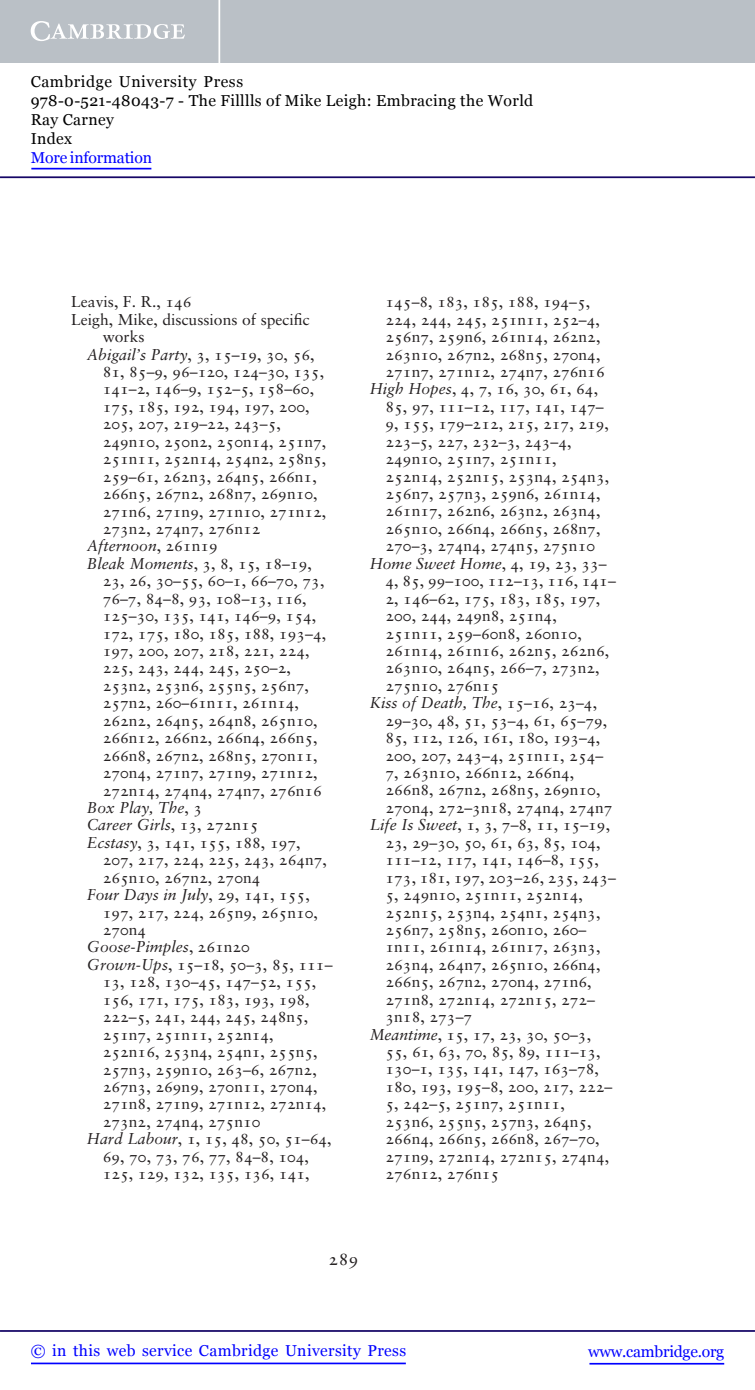
<style>
.page{position:relative;width:755px;height:1390px;background:#fff}
.page>*{position:absolute;margin:0;border:0;box-sizing:border-box;transform-origin:0 0}
.t1{font:17.5px "Sabon New Roman SC";color:#231f20}
.t2{font:15.75px/17.5px "Sabon New Roman SC";color:#231f20}
.t3{font:15.75px/17.5px "Sabon Italic Os F";color:#231f20}
.t4{font:15.75px/18.9px "Georgia";letter-spacing:.025em;color:#000}
.t5{font:15.75px "Georgia";letter-spacing:.025em;color:#00f}
.t6{font:15.75px "Georgia";letter-spacing:-.015em;color:#00f}
.t7{font:15.75px "Georgia";letter-spacing:-.01em;color:#00f}
.s1{font-family:"Sabon Italic Os F"}
.s2{font-family:"Sabon New Roman SC"}
</style>
<div class="page">
<hr style="left:589px;top:1363px;width:134px;height:1px;background:#00f">
<hr style="left:0;top:1330px;width:754px;height:2px;background:#150666">
<hr style="left:31px;top:1362px;width:374px;height:2px;background:#00f">
<div style="left:0;top:0;width:754px;height:63px;background:#bac0c6"></div>
<svg style="left:31px;top:21px;width:154px;height:20px"></svg>
<hr style="left:218px;top:0;width:2px;height:63px;background:#fff">
<hr style="left:0;top:176px;width:754px;height:2px;background:#150666">
<hr style="left:31px;top:168px;width:120px;height:1px;background:#00f">
<p class="t4" style="left:31px;top:73px;width:504px">Cambridge University Press<br>978-0-521-48043-7 - The Filllls of Mike Leigh: Embracing the World<br>Ray Carney<br>Index</p>
<p class="t7" style="left:31px;top:148px;width:123px">More information</p>
<p class="t2" style="left:71px;top:294px;width:122px">Leavis, F. R., 146</p>
<p class="t2" style="left:71px;top:312px;width:240px">Leigh, Mike, discussions of specific</p>
<p class="t2" style="left:103px;top:329px;width:43px">works</p>
<p class="t2" style="left:87px;top:347px;width:229px"><span class="s1">Abigail’s Party</span>, 3, 15–19, 30, 56,</p>
<p class="t2" style="left:103px;top:364px;width:223px">81, 85–9, 96–120, 124–30, 135,</p>
<p class="t2" style="left:103px;top:381px;width:213px">141–2, 146–9, 152–5, 158–60,</p>
<p class="t2" style="left:103px;top:399px;width:208px">175, 185, 192, 194, 197, 200,</p>
<p class="t2" style="left:103px;top:416px;width:180px">205, 207, 219–22, 243–5,</p>
<p class="t2" style="left:103px;top:434px;width:225px">249n10, 250n2, 250n14, 251n7,</p>
<p class="t2" style="left:103px;top:451px;width:225px">251n11, 252n14, 254n2, 258n5,</p>
<p class="t2" style="left:103px;top:469px;width:215px">259–61, 262n3, 264n5, 266n1,</p>
<p class="t2" style="left:103px;top:486px;width:216px">266n5, 267n2, 268n7, 269n10,</p>
<p class="t2" style="left:103px;top:503px;width:225px">271n6, 271n9, 271n10, 271n12,</p>
<p class="t2" style="left:103px;top:521px;width:159px">273n2, 274n7, 276n12</p>
<p class="t3" style="left:87px;top:538px;width:132px">Afternoon<span class="s2">, 261n19</span></p>
<p class="t2" style="left:103px;top:556px;width:225px;text-indent:-16px"><span class="s1">Bleak Moments</span>, 3, 8, 15, 18–19,<br>23, 26, 30–55, 60–1, 66–70, 73,<br>76–7, 84–8, 93, 108–13, 116,<br>125–30, 135, 141, 146–9, 154,<br>172, 175, 180, 185, 188, 193–4,<br>197, 200, 207, 218, 221, 224,<br>225, 243, 244, 245, 250–2,<br>253n2, 253n6, 255n5, 256n7,<br>257n2, 260–61n11, 261n14,<br>262n2, 264n5, 264n8, 265n10,<br>266n12, 266n2, 266n4, 266n5,<br>266n8, 267n2, 268n5, 270n11,<br>270n4, 271n7, 271n9, 271n12,<br>272n14, 274n4, 274n7, 276n16</p>
<p class="t3" style="left:87px;top:800px;width:173px">Box Play, The<span class="s2">, 3<br></span>Career Girls<span class="s2">, 13, 272n15</span></p>
<p class="t2" style="left:103px;top:835px;width:226px;text-indent:-16px"><span class="s1">Ecstasy</span>, 3, 141, 155, 188, 197,<br>207, 217, 224, 225, 243, 264n7,<br>265n10, 267n2, 270n4</p>
<p class="t3" style="left:87px;top:887px;width:224px">Four Days in July<span class="s2">, 29, 141, 155,</span></p>
<p class="t2" style="left:103px;top:904px;width:217px">197, 217, 224, 265n9, 265n10,<br>270n4</p>
<p class="t3" style="left:87px;top:939px;width:164px">Goose-Pimples<span class="s2">, 261n20</span></p>
<p class="t2" style="left:87px;top:957px;width:247px"><span class="s1">Grown-Ups</span>, 15–18, 50–3, 85, 111–</p>
<p class="t2" style="left:103px;top:974px;width:215px">13, 128, 130–45, 147–52, 155,</p>
<p class="t2" style="left:103px;top:992px;width:208px">156, 171, 175, 183, 193, 198,</p>
<p class="t2" style="left:103px;top:1009px;width:207px">222–5, 241, 244, 245, 248n5,</p>
<p class="t2" style="left:103px;top:1027px;width:172px">251n7, 251n11, 252n14,</p>
<p class="t2" style="left:103px;top:1044px;width:216px">252n16, 253n4, 254n1, 255n5,</p>
<p class="t2" style="left:103px;top:1061px;width:215px">257n3, 259n10, 263–6, 267n2,</p>
<p class="t2" style="left:103px;top:1079px;width:216px">267n3, 269n9, 270n11, 270n4,</p>
<p class="t2" style="left:103px;top:1096px;width:225px">271n8, 271n9, 271n12, 272n14,</p>
<p class="t2" style="left:103px;top:1114px;width:159px">273n2, 274n4, 275n10</p>
<p class="t2" style="left:87px;top:1131px;width:246px"><span class="s1">Hard Labour</span>, 1, 15, 48, 50, 51–64,</p>
<p class="t2" style="left:103px;top:1149px;width:208px">69, 70, 73, 76, 77, 84–8, 104,</p>
<p class="t2" style="left:103px;top:1166px;width:208px">125, 129, 132, 135, 136, 141,</p>
<p class="t2" style="left:385px;top:294px;width:206px">145–8, 183, 185, 188, 194–5,</p>
<p class="t2" style="left:385px;top:312px;width:216px">224, 244, 245, 251n11, 252–4,</p>
<p class="t2" style="left:385px;top:329px;width:216px">256n7, 259n6, 261n14, 262n2,</p>
<p class="t2" style="left:385px;top:346px;width:216px">263n10, 267n2, 268n5, 270n4,</p>
<p class="t2" style="left:385px;top:364px;width:221px">271n7, 271n12, 274n7, 276n16</p>
<p class="t2" style="left:369px;top:381px;width:230px"><span class="s1">High Hopes</span>, 4, 7, 16, 30, 61, 64,</p>
<p class="t2" style="left:385px;top:399px;width:219px">85, 97, 111–12, 117, 141, 147–</p>
<p class="t2" style="left:385px;top:416px;width:225px">9, 155, 179–212, 215, 217, 219,</p>
<p class="t2" style="left:385px;top:434px;width:187px">223–5, 227, 232–3, 243–4,</p>
<p class="t2" style="left:385px;top:451px;width:172px">249n10, 251n7, 251n11,</p>
<p class="t2" style="left:385px;top:469px;width:225px">252n14, 252n15, 253n4, 254n3,</p>
<p class="t2" style="left:385px;top:486px;width:216px">256n7, 257n3, 259n6, 261n14,</p>
<p class="t2" style="left:385px;top:503px;width:216px">261n17, 262n6, 263n2, 263n4,</p>
<p class="t2" style="left:385px;top:521px;width:216px">265n10, 266n4, 266n5, 268n7,</p>
<p class="t2" style="left:385px;top:538px;width:211px">270–3, 274n4, 274n5, 275n10</p>
<p class="t3" style="left:369px;top:556px;width:238px">Home Sweet Home<span class="s2">, 4, 19, 23, 33–</span></p>
<p class="t2" style="left:385px;top:573px;width:232px">4, 85, 99–100, 112–13, 116, 141–<br>2, 146–62, 175, 183, 185, 197,<br>200, 244, 249n8, 251n4,<br>251n11, 259–60n8, 260n10,<br>261n14, 261n16, 262n5, 262n6,<br>263n10, 264n5, 266–7, 273n2,<br>275n10, 276n15</p>
<p class="t3" style="left:369px;top:695px;width:229px">Kiss of Death, The<span class="s2">, 15–16, 23–4,</span></p>
<p class="t2" style="left:385px;top:713px;width:223px">29–30, 48, 51, 53–4, 61, 65–79,</p>
<p class="t2" style="left:385px;top:730px;width:216px">85, 112, 126, 161, 180, 193–4,</p>
<p class="t2" style="left:385px;top:747px;width:219px">200, 207, 243–4, 251n11, 254–</p>
<p class="t2" style="left:385px;top:765px;width:190px">7, 263n10, 266n12, 266n4,</p>
<p class="t2" style="left:385px;top:782px;width:216px">266n8, 267n2, 268n5, 269n10,</p>
<p class="t2" style="left:385px;top:800px;width:228px">270n4, 272–3n18, 274n4, 274n7</p>
<p class="t2" style="left:369px;top:817px;width:242px"><span class="s1">Life Is Sweet</span>, 1, 3, 7–8, 11, 15–19,</p>
<p class="t2" style="left:385px;top:835px;width:216px">23, 29–30, 50, 61, 63, 85, 104,</p>
<p class="t2" style="left:385px;top:852px;width:215px">111–12, 117, 141, 146–8, 155,</p>
<p class="t2" style="left:385px;top:870px;width:232px">173, 181, 197, 203–26, 235, 243–</p>
<p class="t2" style="left:385px;top:887px;width:199px">5, 249n10, 251n11, 252n14,</p>
<p class="t2" style="left:385px;top:904px;width:216px">252n15, 253n4, 254n1, 254n3,</p>
<p class="t2" style="left:385px;top:922px;width:202px">256n7, 258n5, 260n10, 260–</p>
<p class="t2" style="left:385px;top:939px;width:216px">1n11, 261n14, 261n17, 263n3,</p>
<p class="t2" style="left:385px;top:957px;width:216px">263n4, 264n7, 265n10, 266n4,</p>
<p class="t2" style="left:385px;top:974px;width:207px">266n5, 267n2, 270n4, 271n6,</p>
<p class="t2" style="left:385px;top:992px;width:211px">271n8, 272n14, 272n15, 272–</p>
<p class="t2" style="left:385px;top:1009px;width:88px">3n18, 273–7</p>
<p class="t2" style="left:369px;top:1026px;width:223px"><span class="s1">Meantime</span>, 15, 17, 23, 30, 50–3,</p>
<p class="t2" style="left:385px;top:1044px;width:216px">55, 61, 63, 70, 85, 89, 111–13,</p>
<p class="t2" style="left:385px;top:1061px;width:215px">130–1, 135, 141, 147, 163–78,</p>
<p class="t2" style="left:385px;top:1079px;width:228px">180, 193, 195–8, 200, 217, 222–</p>
<p class="t2" style="left:385px;top:1096px;width:181px">5, 242–5, 251n7, 251n11,</p>
<p class="t2" style="left:385px;top:1114px;width:207px">253n6, 255n5, 257n3, 264n5,</p>
<p class="t2" style="left:385px;top:1131px;width:215px">266n4, 266n5, 266n8, 267–70,</p>
<p class="t2" style="left:385px;top:1148px;width:225px">271n9, 272n14, 272n15, 274n4,</p>
<p class="t2" style="left:385px;top:1166px;width:115px">276n12, 276n15</p>
<p class="t1" style="left:328px;top:1251px;width:31px">289</p>
<p class="t5" style="left:31px;top:1341px;width:376px">© in this web service Cambridge University Press</p>
<p class="t6" style="left:588px;top:1341px;width:137px">www.cambridge.org</p>
</div>
